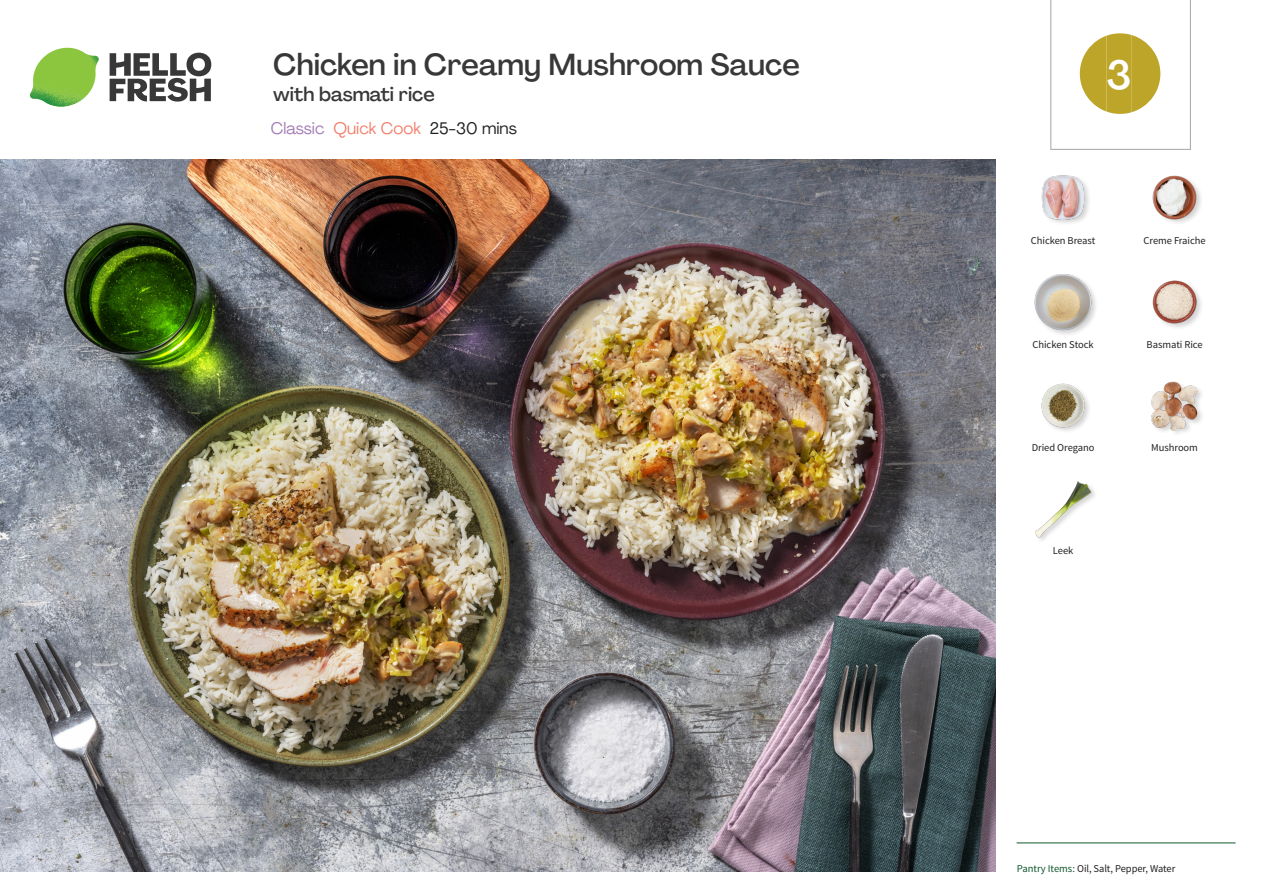
<style>
.page{position:relative;width:1263px;height:893px;background:#fff}
.page>*{position:absolute;margin:0;border:0;box-sizing:border-box;transform-origin:0 0}
._24_Recipe_Nr_Bag{font:500 40.5px "Agrandir";color:#fff}
._15_Titel_UK{font:500 30px "Agrandir";color:#383839}
._15_Titel_UK-2{font:500 19.5px "Agrandir";color:#383839}
._02_Box_Type{font:16.5px "Agrandir";color:#f4806e}
._18_FRONT_ingredient{font:10.5px "Source Sans Pro";letter-spacing:-.005em;color:#231f20}
.t1{font:10.5px "Source Sans Variable";letter-spacing:-.005em;color:#231f20}
.s1{color:#a47db7}
.s2{color:#231f20}
.s3{font-family:"Source Sans Pro";color:#0e572c}
</style>
<div class="page">
<svg style="left:110px;top:53px;width:101px;height:49px"></svg>
<img style="left:30px;top:48px;width:69px;height:59px">
<img style="left:0;top:159px;width:995px;height:713px">
<hr style="left:1016px;top:843px;width:219px;height:1px;background:#0e572c">
<img style="left:1041px;top:175px;width:48px;height:48px">
<img style="left:1152px;top:175px;width:49px;height:48px">
<img style="left:1152px;top:280px;width:49px;height:48px">
<div style="left:1034px;top:273px;width:65px;height:64px;background:#231f20;opacity:.2"></div>
<img style="left:1034px;top:273px;width:58px;height:58px">
<img style="left:1151px;top:381px;width:51px;height:53px">
<img style="left:1041px;top:383px;width:48px;height:48px">
<img style="left:1035px;top:481px;width:57px;height:57px">
<svg style="left:1050px;top:0;width:141px;height:150px"></svg>
<p class="_15_Titel_UK" style="left:273px;top:46px;width:528px">Chicken in Creamy Mushroom Sauce</p>
<p class="_15_Titel_UK-2" style="left:273px;top:82px;width:163px">with basmati rice</p>
<p class="_02_Box_Type" style="left:271px;top:118px;width:248px"><span class="s1">Classic</span> Quick Cook <span class="s2">25-30 mins</span></p>
<p class="_24_Recipe_Nr_Bag" style="left:1106px;top:50px;width:26px">3</p>
<p class="_18_FRONT_ingredient" style="left:1031px;top:234px;width:66px">Chicken Breast</p>
<p class="_18_FRONT_ingredient" style="left:1143px;top:234px;width:64px">Creme Fraiche</p>
<p class="_18_FRONT_ingredient" style="left:1032px;top:338px;width:63px">Chicken Stock</p>
<p class="_18_FRONT_ingredient" style="left:1146px;top:338px;width:58px">Basmati Rice</p>
<p class="_18_FRONT_ingredient" style="left:1032px;top:441px;width:64px">Dried Oregano</p>
<p class="_18_FRONT_ingredient" style="left:1151px;top:441px;width:48px">Mushroom</p>
<p class="_18_FRONT_ingredient" style="left:1053px;top:544px;width:22px">Leek</p>
<p class="t1" style="left:1017px;top:862px;width:160px"><span class="s3">Pantry Items:</span> Oil, Salt, Pepper, Water</p>
</div>
